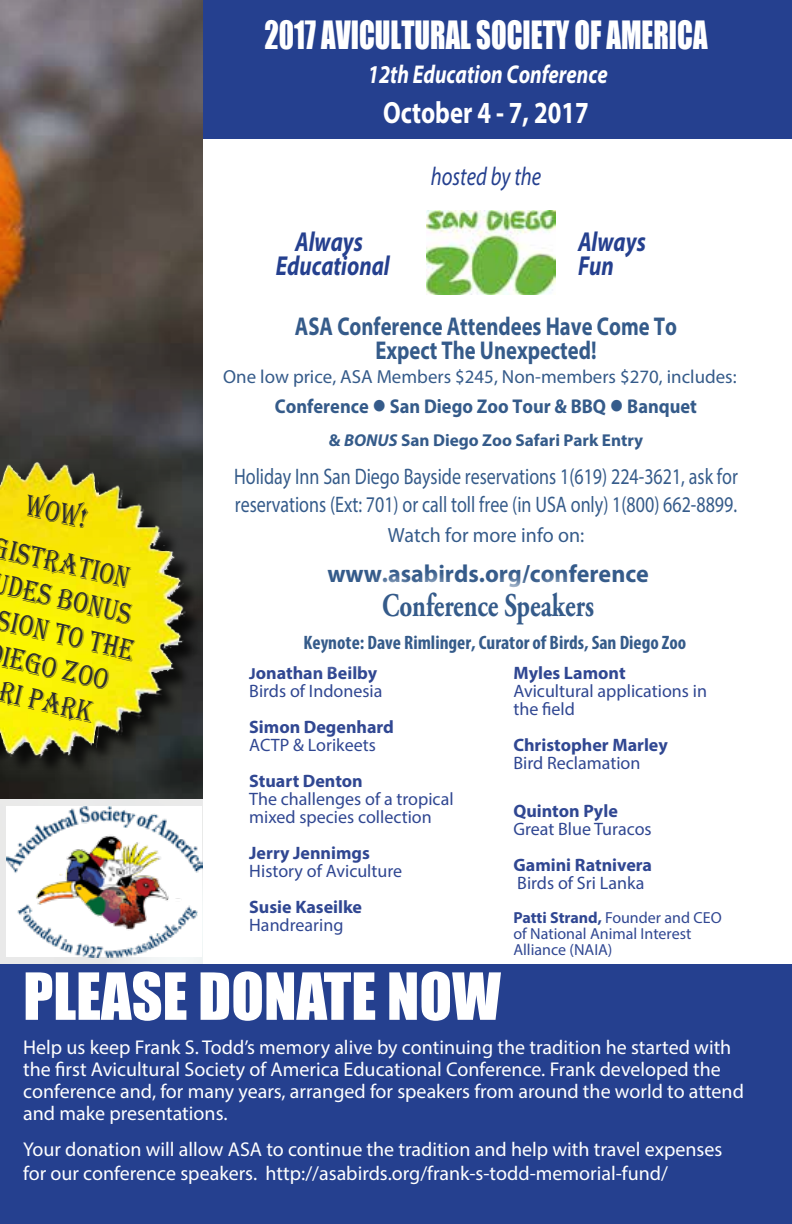
<style>
.page{position:relative;width:792px;height:1224px;background:#fff}
.page>*{position:absolute;margin:0;border:0;box-sizing:border-box;transform-origin:0 0}
.t1{font:60px "Impact";color:#fff}
.t2{font:35.8px "Impact";color:#fff;scale:.8 1}
.t3{font:700 33px "Adobe Garamond Pro";color:#355b8a;scale:.76 1}
.t4{font:31px/34.8px "Algerian";color:#2e2e2f;scale:.8 1}
.t5{font:700 30.8px "Myriad Pro";color:#fff;scale:.8 1}
.t6{font:italic 700 27.6px "Myriad Pro";color:#25408f;scale:.8 1}
.t7{font:700 25.8px/24px "Myriad Pro";color:#355b8a;text-align:center;scale:.8 1}
.t8{font:italic 700 25.8px "Myriad Pro";color:#fff;scale:.8 1}
.t9{font:italic 25.8px "Myriad Pro";color:#25408f;scale:.8 1}
.t10{font:700 24.8px "Myriad Pro";color:#355b8a}
.t11{font:22.4px/28px "Myriad Pro";color:#355b8a;scale:.8 1}
.t12{font:20.6px "Myriad Pro";color:#355b8a}
.t13{font:20px/22px "Myriad Pro";color:#fff}
.t14{font:700 20px "Myriad Pro";color:#355b8a;scale:.92 1}
.t15{font:700 condensed 19.4px "Myriad Pro";color:#355b8a}
.t16{font:19px "Myriad Pro";color:#355b8a}
.t17{font:18px/18px "Myriad Pro";color:#304792}
.t18{font:700 18px "Myriad Pro";color:#304792}
.t19{font:700 17.2px "Myriad Pro";color:#355b8a}
.t20{font:16px/16px "Myriad Pro";color:#304792}
.s1{font-style:italic}
.s2{font-weight:700}
.s3{font-weight:700;font-size:16px}
</style>
<div class="page">
<div style="left:202px;top:0;width:590px;height:138px;background:#25408f"></div>
<img style="left:427px;top:210px;width:128px;height:85px">
<img style="left:0;top:0;width:202px;height:965px">
<img style="left:7px;top:807px;width:195px;height:150px">
<div style="left:0;top:467px;width:203px;height:308px;background:#000;opacity:.75"></div>
<img style="left:0;top:459px;width:193px;height:306px">
<div style="left:0;top:965px;width:792px;height:259px;background:#25408f"></div>
<h2 class="t2" style="left:264px;top:7px;width:556px">2017 AVICULTURAL SOCIETY OF AMERICA</h2>
<p class="t8" style="left:368px;top:58px;width:301px">12th Education Conference</p>
<h3 class="t5" style="left:383px;top:93px;width:258px">October 4 - 7, 2017</h3>
<p class="t9" style="left:431px;top:161px;width:140px">hosted by the</p>
<h3 class="t4" style="left:9px;top:477px;width:176px;line-height:48.2px;text-indent:23px;rotate:13deg">WOW! gistration</h3>
<h3 class="t4" style="left:-2px;top:567px;width:191px;text-align:center;rotate:13deg">udes Bonus sion tothe iegozoo<br>ri p a rk</h3>
<h3 class="t6" style="left:295px;top:223px;width:86px">Always</h3>
<h3 class="t6" style="left:578px;top:223px;width:86px">Always</h3>
<h3 class="t6" style="left:276px;top:248px;width:144px">Educational</h3>
<h3 class="t6" style="left:578px;top:248px;width:46px">Fun</h3>
<p class="t7" style="left:295px;top:313px;width:479px">ASA Conference Attendees Have Come To<br>Expect The Unexpected!</p>
<p class="t16" style="left:223px;top:365px;width:515px">One low price, ASA Members $245, Non-members $270, includes:</p>
<p class="t14" style="left:275px;top:394px;width:460px">Conference ● San Diego Zoo Tour &amp; BBQ ● Banquet</p>
<p class="t19" style="left:329px;top:429px;width:316px">&amp; <span class="s1">BONUS</span> San Diego Zoo Safari Park Entry</p>
<p class="t11" style="left:234px;top:462px;width:631px">Holiday Inn San Diego Bayside reservations 1(619) 224-3621, ask for reservations (Ext: 701) or call toll free (in USA only) 1(800) 662-8899.</p>
<p class="t12" style="left:388px;top:522px;width:198px">Watch for more info on:</p>
<p class="t10" style="left:327px;top:558px;width:323px">www.asabirds.org/conference</p>
<h3 class="t3" style="left:382px;top:586px;width:280px">Conference Speakers</h3>
<p class="t15" style="left:304px;top:631px;width:384px">Keynote: Dave Rimlinger, Curator of Birds, San Diego Zoo</p>
<p class="t18" style="left:513px;top:661px;width:114px">Myles Lamont</p>
<p class="t17" style="left:513px;top:681px;width:195px">Avicultural applications in the field</p>
<p class="t18" style="left:513px;top:733px;width:156px">Christopher Marley</p>
<p class="t17" style="left:513px;top:753px;width:129px">Bird Reclamation</p>
<p class="t18" style="left:513px;top:799px;width:106px">Quinton Pyle</p>
<p class="t17" style="left:513px;top:819px;width:140px">Great Blue Turacos</p>
<p class="t18" style="left:513px;top:853px;width:140px">Gamini Ratnivera</p>
<p class="t17" style="left:517px;top:873px;width:129px">Birds of Sri Lanka</p>
<p class="t20" style="left:513px;top:909px;width:210px"><span class="s2">Patti Strand,</span> Founder and CEO of National Animal Interest<br>Alliance (NAIA)</p>
<p class="t17" style="left:249px;top:663px;width:135px"><span class="s3">J</span><span class="s2">onathan Beilby<br></span>Birds of Indonesia</p>
<p class="t18" style="left:249px;top:715px;width:146px">Simon Degenhard</p>
<p class="t17" style="left:249px;top:735px;width:128px">ACTP &amp; Lorikeets</p>
<p class="t18" style="left:249px;top:769px;width:115px">Stuart Denton</p>
<p class="t17" style="left:249px;top:789px;width:206px">The challenges of a tropical mixed species collection</p>
<p class="t18" style="left:249px;top:841px;width:122px">Jerry Jennimgs</p>
<p class="t17" style="left:249px;top:861px;width:154px">History of Aviculture</p>
<p class="t18" style="left:249px;top:895px;width:114px">Susie Kaseilke</p>
<p class="t17" style="left:249px;top:915px;width:96px">Handrearing</p>
<h1 class="t1" style="left:23px;top:950px;width:479px">PLEASE DONATE NOW</h1>
<p class="t13" style="left:23px;top:1036px;width:722px">Help us keep Frank S. Todd’s memory alive by continuing the tradition he started with the first Avicultural Society of America Educational Conference. Frank developed the conference and, for many years, arranged for speakers from around the world to attend and make presentations.</p>
<p class="t13" style="left:23px;top:1137px;width:701px;line-height:24px">Your donation will allow ASA to continue the tradition and help with travel expenses for our conference speakers. http://asabirds.org/frank-s-todd-memorial-fund/</p>
</div>
